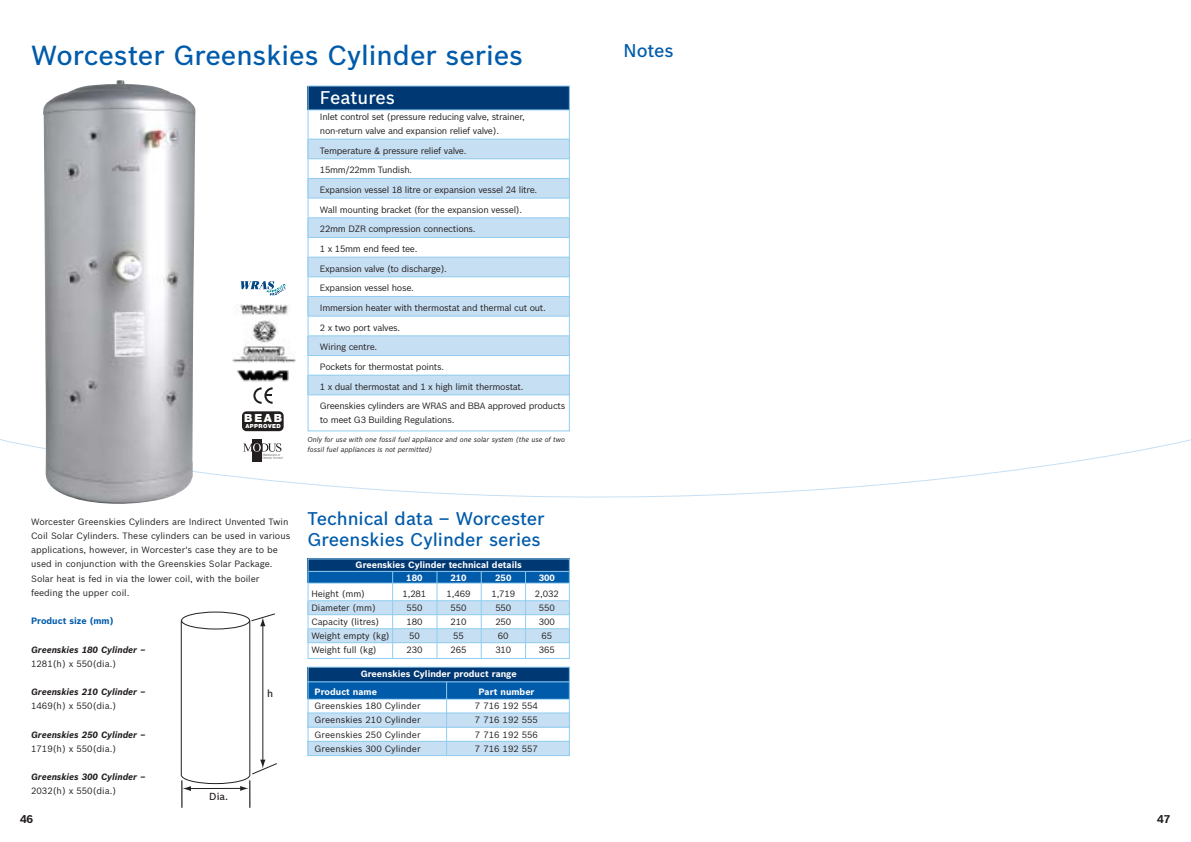
<style>
.page{position:relative;width:1191px;height:842px;background:#fff}
.page>*{position:absolute;margin:0;border:0;box-sizing:border-box;transform-origin:0 0}
.t1{font:500 27px "Bosch Sans";color:#005baa}
.t2{font:500 18px/21.3px "Bosch Sans";color:#005baa}
.t3{font:500 18px "Bosch Sans";color:#fff}
.t4{font:900 11.3px "Helvetica Neue";color:#fff}
.t5{font:700 11px "Bosch Sans";color:#231f1f}
.t6{font:500 10px "Bosch Sans";color:#231f1f}
.t7{font:9px/19.7px "Bosch Sans";letter-spacing:-.025em;color:#231f1f}
.t8{font:9px/14.2px "Bosch Sans";color:#231f1f}
.t9{font:700 9px/13.2px "Bosch Sans";color:#fff}
.t10{font:italic 700 9px "Bosch Sans";color:#231f1f}
.t11{font:700 9px "Bosch Sans";color:#005baa}
.t12{font:italic 7px/10px "Bosch Sans";color:#231f1f}
.t13{font:900 5.6px "Helvetica Neue";letter-spacing:.07em;color:#fff}
</style>
<div class="page">
<div style="left:307px;top:558px;width:263px;height:14px;background:#003873"></div>
<div style="left:307px;top:571px;width:263px;height:12px;background:#005baa"></div>
<div style="left:307px;top:601px;width:263px;height:14px;background:#c7dff3"></div>
<div style="left:307px;top:629px;width:263px;height:14px;background:#c7dff3"></div>
<hr style="left:308px;top:571px;width:261px;height:1px;background:#90cdf0">
<hr style="left:308px;top:583px;width:261px;height:1px;background:#90cdf0">
<hr style="left:308px;top:600px;width:261px;height:1px;background:#90cdf0">
<hr style="left:308px;top:614px;width:261px;height:1px;background:#90cdf0">
<hr style="left:308px;top:628px;width:261px;height:1px;background:#90cdf0">
<hr style="left:308px;top:642px;width:261px;height:1px;background:#90cdf0">
<div style="left:307px;top:558px;width:263px;height:101px;border:1px solid #90cdf0"></div>
<hr style="left:525px;top:572px;width:1px;height:87px;background:#90cdf0">
<hr style="left:481px;top:572px;width:1px;height:87px;background:#90cdf0">
<hr style="left:436px;top:572px;width:1px;height:87px;background:#90cdf0">
<hr style="left:392px;top:572px;width:1px;height:87px;background:#90cdf0">
<div style="left:181px;top:612px;width:69px;height:17px;border:1px solid #231f1f;border-radius:50%"></div>
<svg style="left:181px;top:613px;width:96px;height:195px"></svg>
<div style="left:307px;top:713px;width:263px;height:14px;background:#c7dff3"></div>
<div style="left:307px;top:741px;width:263px;height:15px;background:#c7dff3"></div>
<div style="left:307px;top:667px;width:263px;height:17px;background:#003873"></div>
<div style="left:307px;top:681px;width:263px;height:18px;background:#005baa"></div>
<div style="left:307px;top:667px;width:263px;height:89px;border:1px solid #90cdf0"></div>
<hr style="left:446px;top:682px;width:1px;height:74px;background:#90cdf0">
<hr style="left:307px;top:681px;width:263px;height:1px;background:#90cdf0">
<hr style="left:307px;top:699px;width:263px;height:1px;background:#90cdf0">
<hr style="left:307px;top:713px;width:263px;height:1px;background:#90cdf0">
<hr style="left:307px;top:727px;width:263px;height:1px;background:#90cdf0">
<hr style="left:307px;top:741px;width:263px;height:1px;background:#90cdf0">
<div style="left:307px;top:139px;width:263px;height:20px;background:#c7dff3"></div>
<div style="left:307px;top:179px;width:263px;height:19px;background:#c7dff3"></div>
<div style="left:307px;top:218px;width:263px;height:20px;background:#c7dff3"></div>
<div style="left:307px;top:257px;width:263px;height:20px;background:#c7dff3"></div>
<div style="left:307px;top:297px;width:263px;height:19px;background:#c7dff3"></div>
<div style="left:307px;top:336px;width:263px;height:20px;background:#c7dff3"></div>
<div style="left:307px;top:375px;width:263px;height:20px;background:#c7dff3"></div>
<div style="left:307px;top:86px;width:263px;height:24px;background:#003873"></div>
<hr style="left:308px;top:109px;width:261px;height:1px;background:#90cdf0">
<hr style="left:308px;top:139px;width:261px;height:1px;background:#90cdf0">
<hr style="left:308px;top:159px;width:261px;height:1px;background:#90cdf0">
<hr style="left:308px;top:178px;width:261px;height:1px;background:#90cdf0">
<hr style="left:308px;top:198px;width:261px;height:1px;background:#90cdf0">
<hr style="left:308px;top:218px;width:261px;height:1px;background:#90cdf0">
<hr style="left:308px;top:237px;width:261px;height:1px;background:#90cdf0">
<hr style="left:308px;top:257px;width:261px;height:1px;background:#90cdf0">
<hr style="left:308px;top:277px;width:261px;height:1px;background:#90cdf0">
<hr style="left:308px;top:296px;width:261px;height:1px;background:#90cdf0">
<hr style="left:308px;top:316px;width:261px;height:1px;background:#90cdf0">
<hr style="left:308px;top:336px;width:261px;height:1px;background:#90cdf0">
<hr style="left:308px;top:355px;width:261px;height:1px;background:#90cdf0">
<hr style="left:308px;top:375px;width:261px;height:1px;background:#90cdf0">
<hr style="left:308px;top:395px;width:261px;height:1px;background:#90cdf0">
<div style="left:307px;top:85px;width:263px;height:346px;border:1px solid #90cdf0"></div>
<img style="left:42px;top:80px;width:153px;height:424px">
<img style="left:232px;top:305px;width:64px;height:58px">
<img style="left:237px;top:370px;width:52px;height:12px">
<svg style="left:253px;top:387px;width:20px;height:17px"></svg>
<div style="left:242px;top:411px;width:42px;height:20px;background:#231f1f;border-radius:5px"></div>
<div style="left:252px;top:440px;width:10px;height:22px;background:#231f1f"></div>
<svg style="left:243px;top:443px;width:40px;height:16px"></svg>
<svg style="left:240px;top:281px;width:45px;height:15px"></svg>
<h1 class="t1" style="left:31px;top:45px;width:493px">Worcester Greenskies Cylinder series</h1>
<p class="t4" style="left:244px;top:414px;width:39px">BEAB</p>
<p class="t13" style="left:245px;top:424px;width:37px">APPROVED</p>
<h2 class="t3" style="left:320px;top:91px;width:77px">Features</h2>
<p class="t7" style="left:320px;top:111px;width:206px;line-height:14px">Inlet control set (pressure reducing valve, strainer, non-return valve and expansion relief valve).</p>
<p class="t7" style="left:320px;top:141px;width:247px">Temperature &amp; pressure relief valve.<br>15mm/22mm Tundish.<br>Expansion vessel 18 litre or expansion vessel 24 litre.<br>Wall mounting bracket (for the expansion vessel).<br>22mm DZR compression connections.<br>1 x 15mm end feed tee.<br>Expansion valve (to discharge).<br>Expansion vessel hose.<br>Immersion heater with thermostat and thermal cut out.<br>2 x two port valves.<br>Wiring centre.<br>Pockets for thermostat points.<br>1 x dual thermostat and 1 x high limit thermostat.<br>Greenskies cylinders are WRAS and BBA approved products</p>
<p class="t7" style="left:320px;top:411px;width:136px">to meet G3 Building Regulations.</p>
<p class="t12" style="left:307px;top:435px;width:259px">Only for use with one fossil fuel appliance and one solar system (the use of two fossil fuel appliances is not permitted)</p>
<p class="t8" style="left:31px;top:515px;width:261px">Worcester Greenskies Cylinders are Indirect Unvented Twin Coil Solar Cylinders. These cylinders can be used in various applications, however, in Worcester's case they are to be used in conjunction with the Greenskies Solar Package.<br>Solar heat is fed in via the lower coil, with the boiler feeding the upper coil.</p>
<p class="t11" style="left:31px;top:617px;width:84px">Product size (mm)</p>
<p class="t10" style="left:31px;top:646px;width:116px">Greenskies 180 Cylinder –</p>
<p class="t8" style="left:31px;top:657px;width:87px">1281(h) x 550(dia.)</p>
<p class="t10" style="left:31px;top:688px;width:116px">Greenskies 210 Cylinder –</p>
<p class="t8" style="left:31px;top:700px;width:87px">1469(h) x 550(dia.)</p>
<p class="t10" style="left:31px;top:731px;width:116px">Greenskies 250 Cylinder –</p>
<p class="t8" style="left:31px;top:742px;width:87px">1719(h) x 550(dia.)</p>
<p class="t10" style="left:31px;top:773px;width:116px">Greenskies 300 Cylinder –</p>
<p class="t8" style="left:31px;top:785px;width:87px">2032(h) x 550(dia.)</p>
<p class="t6" style="left:267px;top:690px;width:8px">h</p>
<p class="t6" style="left:209px;top:793px;width:20px">Dia.</p>
<h2 class="t2" style="left:307px;top:510px;width:239px">Technical data – Worcester<br>Greenskies Cylinder series</h2>
<p class="t9" style="left:406px;top:559px;width:117px;text-indent:-51px">Greenskies Cylinder technical details<br>180</p>
<p class="t9" style="left:450px;top:572px;width:18px">210</p>
<p class="t9" style="left:495px;top:572px;width:18px">250</p>
<p class="t9" style="left:539px;top:572px;width:18px">300</p>
<p class="t7" style="left:311px;top:585px;width:55px">Height (mm)</p>
<p class="t7" style="left:402px;top:585px;width:25px">1,281</p>
<p class="t7" style="left:446px;top:585px;width:25px">1,469</p>
<p class="t7" style="left:491px;top:585px;width:25px">1,719</p>
<p class="t7" style="left:535px;top:585px;width:25px">2,032</p>
<p class="t7" style="left:311px;top:599px;width:66px">Diameter (mm)</p>
<p class="t7" style="left:406px;top:599px;width:18px">550</p>
<p class="t7" style="left:450px;top:599px;width:18px">550</p>
<p class="t7" style="left:495px;top:599px;width:18px">550</p>
<p class="t7" style="left:539px;top:599px;width:18px">550</p>
<p class="t7" style="left:311px;top:613px;width:70px">Capacity (litres)</p>
<p class="t7" style="left:406px;top:613px;width:18px">180</p>
<p class="t7" style="left:450px;top:613px;width:18px">210</p>
<p class="t7" style="left:495px;top:613px;width:18px">250</p>
<p class="t7" style="left:539px;top:613px;width:18px">300</p>
<p class="t7" style="left:311px;top:627px;width:80px">Weight empty (kg)</p>
<p class="t7" style="left:409px;top:627px;width:12px">50</p>
<p class="t7" style="left:453px;top:627px;width:12px">55</p>
<p class="t7" style="left:498px;top:627px;width:12px">60</p>
<p class="t7" style="left:541px;top:627px;width:12px">65</p>
<p class="t7" style="left:311px;top:641px;width:67px">Weight full (kg)</p>
<p class="t7" style="left:406px;top:641px;width:18px">230</p>
<p class="t7" style="left:450px;top:641px;width:18px">265</p>
<p class="t7" style="left:495px;top:641px;width:18px">310</p>
<p class="t7" style="left:539px;top:641px;width:18px">365</p>
<p class="t9" style="left:315px;top:666px;width:204px;line-height:17.7px;text-indent:46px">Greenskies Cylinder product range<br>Product name</p>
<p class="t9" style="left:478px;top:686px;width:58px">Part number</p>
<p class="t8" style="left:315px;top:700px;width:107px">Greenskies 180 Cylinder</p>
<p class="t8" style="left:475px;top:700px;width:65px">7 716 192 554</p>
<p class="t8" style="left:315px;top:714px;width:107px">Greenskies 210 Cylinder</p>
<p class="t8" style="left:475px;top:714px;width:65px">7 716 192 555</p>
<p class="t8" style="left:315px;top:728px;width:107px">Greenskies 250 Cylinder</p>
<p class="t8" style="left:475px;top:728px;width:65px">7 716 192 556</p>
<p class="t8" style="left:315px;top:742px;width:107px">Greenskies 300 Cylinder</p>
<p class="t8" style="left:475px;top:742px;width:65px">7 716 192 557</p>
<h2 class="t2" style="left:623px;top:42px;width:52px">Notes</h2>
<p class="t5" style="left:20px;top:815px;width:15px">46</p>
<p class="t5" style="left:1157px;top:815px;width:15px">47</p>
</div>
